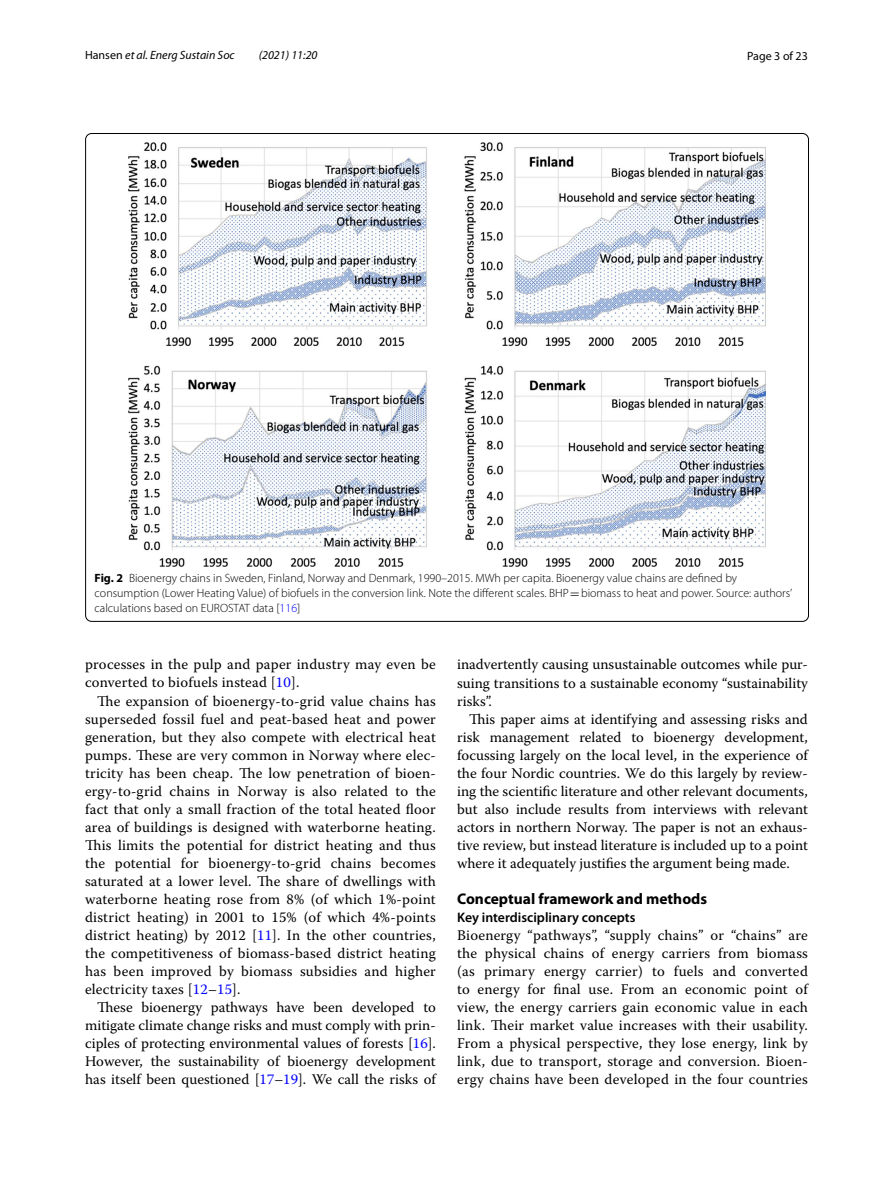
<style>
.page{position:relative;width:893px;height:1187px;background:#fff}
.page>*{position:absolute;margin:0;border:0;box-sizing:border-box;transform-origin:0 0}
.t1{font:700 15.45px "Myriad Pro";color:#000}
.t2{font:14.7px/18px "Warnock Pro";letter-spacing:.01em;color:#000;text-align:justify}
.t3{font:600 13.8px "Myriad Pro";color:#000}
.t4{font:300 12px/15px "Myriad Pro";color:#000}
.t5{font:italic 12px "Myriad Pro";color:#000}
.t6{font:12px "Myriad Pro";color:#000}
.s1{font-style:normal}
.s2{font-weight:700}
.s3{font-family:"MTSY";font-weight:400}
.s4{color:#00f}
</style>
<div class="page">
<img style="left:128px;top:142px;width:638px;height:424px">
<p class="t5" style="left:85px;top:48px;width:151px"><span class="s1">Hansen</span> et al. Energ Sustain Soc</p>
<p class="t5" style="left:259px;top:48px;width:60px">(2021) 11:20</p>
<p class="t6" style="left:747px;top:48px;width:62px">Page 3 of 23</p>
<p class="t4" style="left:95px;top:570px;width:699px"><span class="s2">Fig. 2</span> Bioenergy chains in Sweden, Finland, Norway and Denmark, 1990–2015. MWh per capita. Bioenergy value chains are defined by consumption (Lower Heating Value) of biofuels in the conversion link. Note the different scales. BHP<span class="s3">=</span>biomass to heat and power. Source: authors’ calculations based on EUROSTAT data [<span class="s4">116</span>]</p>
<p class="t2" style="left:85px;top:655px;width:352px">processes in the pulp and paper industry may even be converted to biofuels instead [<span class="s4">10</span>].</p>
<p class="t2" style="left:85px;top:691px;width:352px;text-indent:12px">The expansion of bioenergy-to-grid value chains has superseded fossil fuel and peat-based heat and power generation, but they also compete with electrical heat pumps. These are very common in Norway where elec&shy;tricity has been cheap. The low penetration of bioen&shy;ergy-to-grid chains in Norway is also related to the fact that only a small fraction of the total heated floor area of buildings is designed with waterborne heating.<br>This limits the potential for district heating and thus the potential for bioenergy-to-grid chains becomes saturated at a lower level. The share of dwellings with waterborne heating rose from 8% (of which 1%-point district heating) in 2001 to 15% (of which 4%-points district heating) by 2012 [<span class="s4">11</span>]. In the other countries, the competitiveness of biomass-based district heating has been improved by biomass subsidies and higher electricity taxes [<span class="s4">12</span>–<span class="s4">15</span>].</p>
<p class="t2" style="left:85px;top:997px;width:352px;text-indent:12px">These bioenergy pathways have been developed to mitigate climate change risks and must comply with prin&shy;ciples of protecting environmental values of forests [<span class="s4">16</span>].<br>However, the sustainability of bioenergy development has itself been questioned [<span class="s4">17</span>–<span class="s4">19</span>]. We call the risks of</p>
<p class="t2" style="left:457px;top:655px;width:352px">inadvertently causing unsustainable outcomes while pur&shy;suing transitions to a sustainable economy “sustainability risks”.</p>
<p class="t2" style="left:457px;top:709px;width:352px;text-indent:12px">This paper aims at identifying and assessing risks and risk management related to bioenergy development, focussing largely on the local level, in the experience of the four Nordic countries. We do this largely by review&shy;ing the scientific literature and other relevant documents, but also include results from interviews with relevant actors in northern Norway. The paper is not an exhaus&shy;tive review, but instead literature is included up to a point where it adequately justifies the argument being made.</p>
<p class="t1" style="left:457px;top:888px;width:252px">Conceptual framework and methods</p>
<p class="t3" style="left:457px;top:908px;width:180px">Key interdisciplinary concepts</p>
<p class="t2" style="left:457px;top:925px;width:352px">Bioenergy “pathways”, “supply chains” or “chains” are the physical chains of energy carriers from biomass (as primary energy carrier) to fuels and converted to energy for final use. From an economic point of view, the energy carriers gain economic value in each link. Their market value increases with their usability.<br>From a physical perspective, they lose energy, link by link, due to transport, storage and conversion. Bioen&shy;ergy chains have been developed in the four countries</p>
</div>
